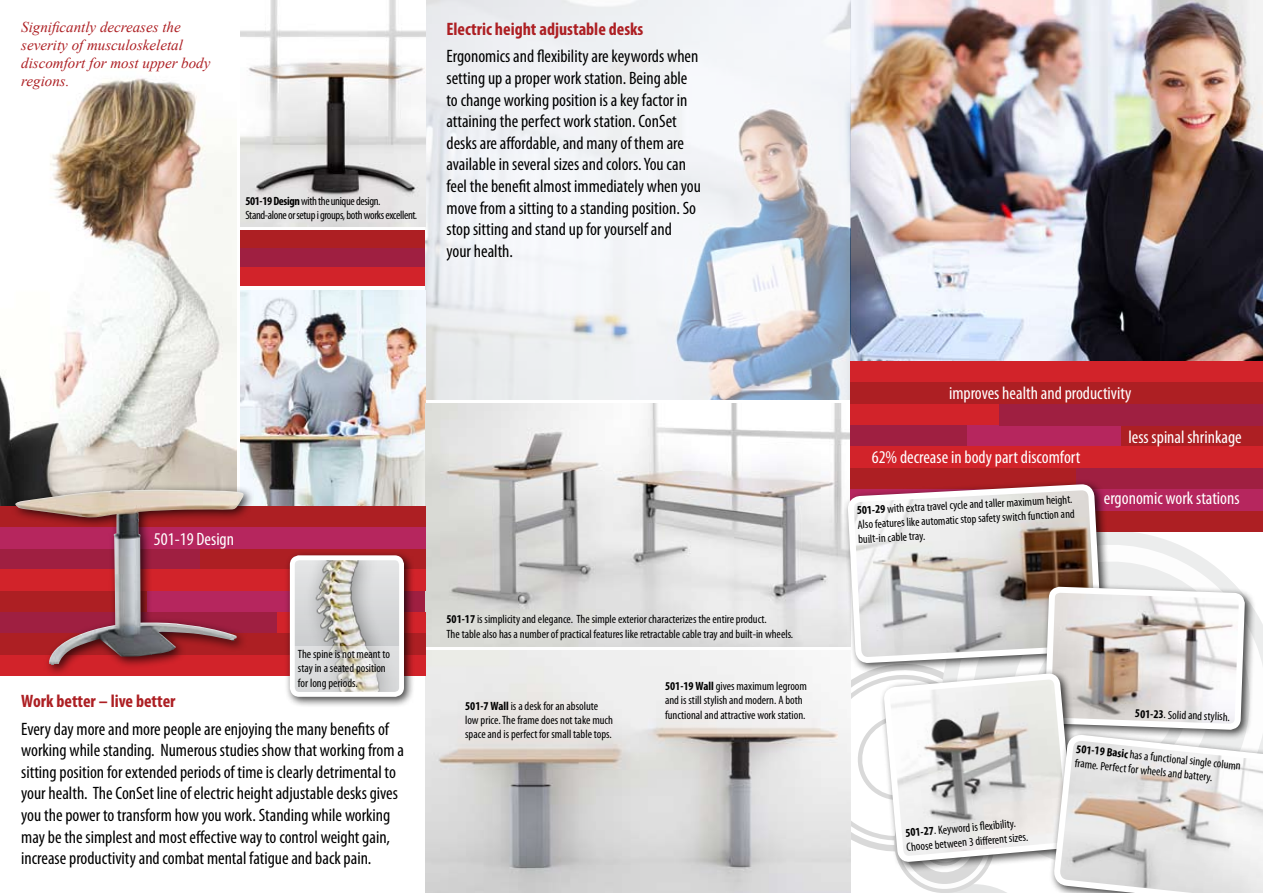
<style>
.page{position:relative;width:1263px;height:893px;background:#fff}
.page>*{position:absolute;margin:0;border:0;box-sizing:border-box;transform-origin:0 0}
.t1{font:condensed 18px/21.6px "Myriad Pro";color:#000}
.t2{font:condensed 18px "Myriad Pro";color:#fff}
.t3{font:700 condensed 18px "Myriad Pro";color:#ad1f23}
.t4{font:italic 15px/18px "Times New Roman";color:#ad1f23}
.t5{font:condensed 12px/14.4px "Myriad Pro";color:#000}
.t6{font:condensed 12px/14.4px "Myriad Pro";letter-spacing:-.03em;color:#000}
.s1{font-weight:700}
</style>
<div class="page">
<svg style="left:1112px;top:531px;width:151px;height:17px"></svg>
<svg style="left:1112px;top:548px;width:151px;height:108px"></svg>
<img style="left:850px;top:0;width:413px;height:361px">
<img style="left:425px;top:0;width:425px;height:400px">
<img style="left:240px;top:290px;width:185px;height:216px">
<img style="left:240px;top:0;width:185px;height:226px">
<div style="left:240px;top:230px;width:185px;height:19px;background:#ad1f23"></div>
<div style="left:240px;top:249px;width:185px;height:18px;background:#9f1f41"></div>
<div style="left:240px;top:267px;width:185px;height:19px;background:#d2232a"></div>
<img style="left:0;top:78px;width:236px;height:428px">
<img style="left:425px;top:404px;width:425px;height:242px">
<img style="left:425px;top:651px;width:379px;height:242px">
<div style="left:0;top:506px;width:425px;height:24px;background:#ad1f23"></div>
<div style="left:0;top:546px;width:213px;height:28px;background:#9f1f41"></div>
<div style="left:200px;top:546px;width:225px;height:27px;background:#ad1f23"></div>
<div style="left:0;top:586px;width:264px;height:31px;background:#ad1f23"></div>
<div style="left:147px;top:587px;width:163px;height:33px;background:#b6265e"></div>
<div style="left:309px;top:587px;width:116px;height:30px;background:#9f1f41"></div>
<div style="left:0;top:655px;width:425px;height:21px;background:#d2232a"></div>
<div style="left:0;top:527px;width:425px;height:22px;background:#b6265e"></div>
<div style="left:0;top:570px;width:425px;height:21px;background:#d2232a"></div>
<div style="left:275px;top:612px;width:150px;height:26px;background:#d2232a"></div>
<div style="left:0;top:612px;width:276px;height:22px;background:#9f1f41"></div>
<div style="left:0;top:634px;width:425px;height:21px;background:#ad1f23"></div>
<div style="left:850px;top:507px;width:413px;height:24px;background:#ad1f23"></div>
<div style="left:1063px;top:463px;width:200px;height:29px;background:#9f1f41"></div>
<div style="left:850px;top:465px;width:226px;height:27px;background:#ad1f23"></div>
<div style="left:1012px;top:421px;width:251px;height:30px;background:#ad1f23"></div>
<div style="left:966px;top:418px;width:155px;height:32px;background:#b6265e"></div>
<div style="left:850px;top:420px;width:117px;height:30px;background:#9f1f41"></div>
<div style="left:850px;top:361px;width:413px;height:22px;background:#d2232a"></div>
<div style="left:850px;top:489px;width:413px;height:21px;background:#b6265e"></div>
<div style="left:850px;top:446px;width:413px;height:22px;background:#d2232a"></div>
<div style="left:850px;top:399px;width:150px;height:26px;background:#d2232a"></div>
<div style="left:999px;top:404px;width:264px;height:21px;background:#9f1f41"></div>
<div style="left:850px;top:383px;width:413px;height:21px;background:#ad1f23"></div>
<div style="left:842px;top:479px;width:270px;height:194px;background:#000;opacity:.75"></div>
<svg style="left:850px;top:487px;width:249px;height:97px;background:#d8cbca"></svg>
<div style="left:1040px;top:582px;width:216px;height:158px;background:#000;opacity:.75"></div>
<svg style="left:804px;top:584px;width:444px;height:309px"></svg>
<div style="left:879px;top:668px;width:205px;height:204px;background:#000;opacity:.75"></div>
<svg style="left:886px;top:547px;width:185px;height:346px"></svg>
<svg style="left:1050px;top:656px;width:213px;height:237px"></svg>
<div style="left:9px;top:483px;width:245px;height:193px;background:#000;opacity:.75"></div>
<img style="left:15px;top:490px;width:229px;height:175px">
<div style="left:285px;top:550px;width:130px;height:158px;background:#000;opacity:.75"></div>
<div style="left:300px;top:558px;width:97px;height:136px;background:#d9dadb"></div>
<img style="left:297px;top:561px;width:91px;height:85px">
<div style="left:290px;top:555px;width:114px;height:142px;border:5px solid #fff;border-radius:7px"></div>
<svg style="left:294px;top:646px;width:106px;height:47px"></svg>
<p class="t4" style="left:21px;top:17px;width:191px">Significantly decreases the severity of musculoskeletal discomfort for most upper body regions.</p>
<p class="t6" style="left:245px;top:193px;width:173px"><span class="s1">501-19 Design</span> with the unique design.<br>Stand-alone or setup i groups, both works excellent.</p>
<p class="t3" style="left:446px;top:18px;width:198px">Electric height adjustable desks</p>
<p class="t1" style="left:446px;top:45px;width:256px">Ergonomics and flexibility are keywords when setting up a proper work station. Being able to change working position is a key factor in attaining the perfect work station. ConSet desks are affordable, and many of them are available in several sizes and colors. You can feel the benefit almost immediately when you move from a sitting to a standing position. So stop sitting and stand up for yourself and<br>your health.</p>
<p class="t2" style="left:154px;top:528px;width:82px">501-19 Design</p>
<p class="t5" style="left:298px;top:647px;width:94px">The spine is not meant to stay in a seated position for long periods.</p>
<p class="t3" style="left:21px;top:690px;width:156px">Work better – live better</p>
<p class="t1" style="left:21px;top:718px;width:384px">Every day more and more people are enjoying the many benefits of working while standing. Numerous studies show that working from a sitting position for extended periods of time is clearly detrimental to your health. The ConSet line of electric height adjustable desks gives you the power to transform how you work. Standing while working may be the simplest and most effective way to control weight gain, increase productivity and combat mental fatigue and back pain.</p>
<p class="t5" style="left:446px;top:612px;width:348px"><span class="s1">501-17</span> is simplicity and elegance. The simple exterior characterizes the entire product.<br>The table also has a number of practical features like retractable cable tray and built-in wheels.</p>
<p class="t5" style="left:465px;top:698px;width:149px"><span class="s1">501-7 Wall</span> is a desk for an absolute low price. The frame does not take much space and is perfect for small table tops.</p>
<p class="t5" style="left:665px;top:679px;width:143px"><span class="s1">501-19 Wall</span> gives maximum legroom and is still stylish and modern. A both functional and attractive work station.</p>
<p class="t2" style="left:949px;top:382px;width:184px">improves health and productivity</p>
<p class="t2" style="left:1128px;top:426px;width:115px">less spinal shrinkage</p>
<p class="t2" style="left:872px;top:446px;width:210px">62% decrease in body part discomfort</p>
<p class="t5" style="left:856px;top:503px;width:219px;rotate:-3deg"><span class="s1">501-29</span> with extra travel cycle and taller maximum height.<br>Also features like automatic stop safety switch function and built-in cable tray.</p>
<p class="t2" style="left:1104px;top:487px;width:137px">ergonomic work stations</p>
<p class="t5" style="left:1135px;top:706px;width:96px;rotate:2deg"><span class="s1">501-23</span>. Solid and stylish.</p>
<p class="t5" style="left:905px;top:826px;width:124px;rotate:-5deg"><span class="s1">501-27</span>. Keyword is fl exibility.<br>Choose between 3 diff erent sizes.</p>
<p class="t5" style="left:1077px;top:741px;width:167px;rotate:6deg"><span class="s1">501-19 Basic</span> has a functional single column frame. Perfect for wheels and battery.</p>
</div>
